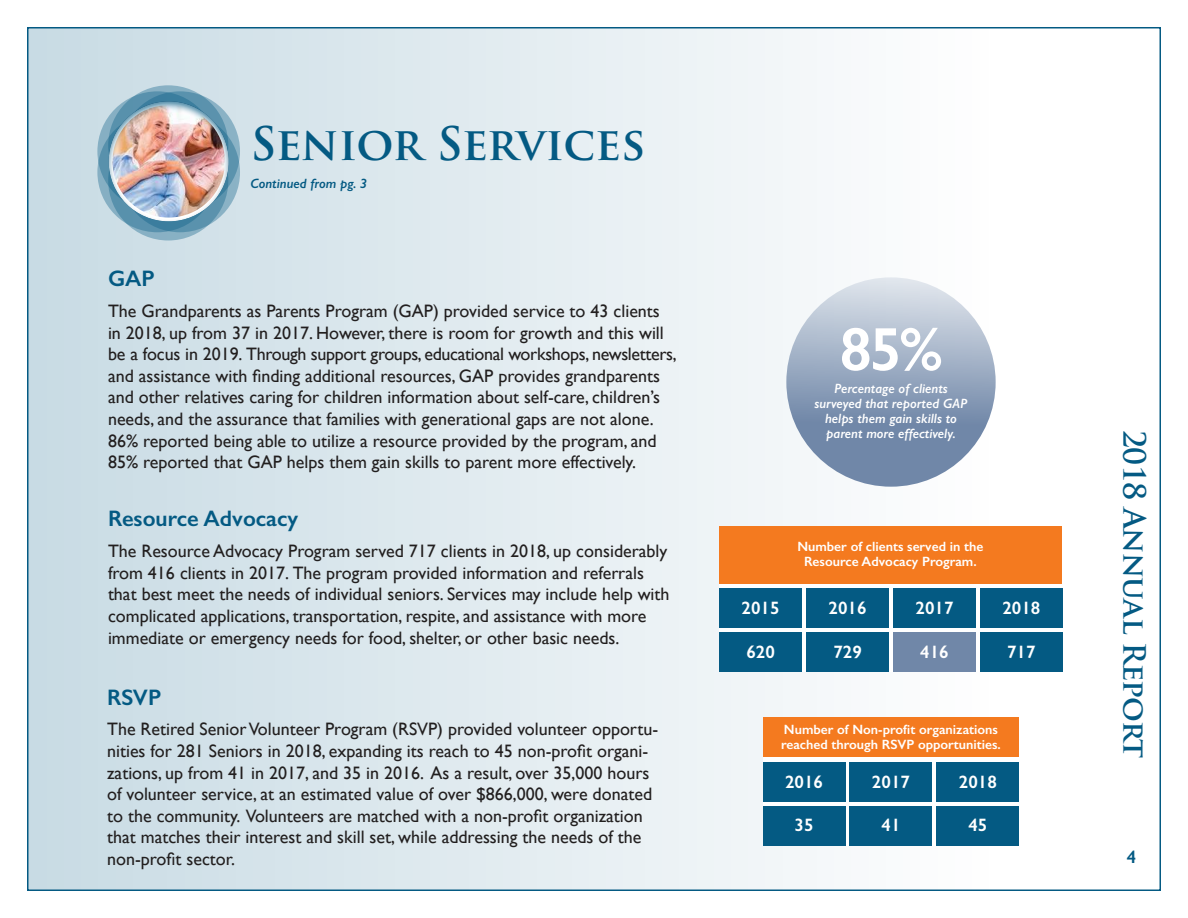
<style>
.page{position:relative;width:1188px;height:918px;background:#fff}
.page>*{position:absolute;margin:0;border:0;box-sizing:border-box;transform-origin:0 0}
.t1{font:600 61.5px "Gill Sans";color:#fff}
.t2{font:700 45px "Trajan Pro";letter-spacing:-.015em;color:#045a83}
.t3{font:700 30px "Trajan Pro";letter-spacing:-.02em;color:#045a83}
.t4{font:600 22.5px "Gill Sans";color:#045a83}
.t5{font:18px/21.6px "Gill Sans";color:#221f1f}
.t6{font:600 18px "Gill Sans";color:#fff}
.t7{font:600 18px "Gill Sans";color:#045a83}
.t8{font:600 13.5px/15px "Gill Sans";color:#fff}
.t9{font:italic 600 13.5px/15px "Gill Sans";color:#fff;text-align:center}
.t10{font:italic 600 13.5px "Gill Sans";color:#045a83}
</style>
<div class="page">
<div style="left:28px;top:27px;width:1133px;height:862px;background:linear-gradient(to right,#c8dbe4,#fff)"></div>
<div style="left:763px;top:718px;width:256px;height:127px;background:#fff"></div>
<div style="left:763px;top:762px;width:82px;height:39px;background:#045a83"></div>
<div style="left:763px;top:718px;width:256px;height:39px;background:#f47a1f"></div>
<div style="left:763px;top:806px;width:82px;height:39px;background:#045a83"></div>
<div style="left:850px;top:762px;width:82px;height:39px;background:#045a83"></div>
<div style="left:850px;top:806px;width:82px;height:39px;background:#045a83"></div>
<div style="left:937px;top:762px;width:82px;height:39px;background:#045a83"></div>
<div style="left:937px;top:806px;width:82px;height:39px;background:#045a83"></div>
<svg style="left:786px;top:277px;width:210px;height:210px;background:#96a7bf"></svg>
<svg style="left:99px;top:114px;width:117px;height:116px"></svg>
<svg style="left:110px;top:122px;width:116px;height:117px"></svg>
<svg style="left:122px;top:114px;width:116px;height:116px"></svg>
<div style="left:120px;top:112px;width:120px;height:120px;border:4px solid #045a83;border-radius:50%"></div>
<img style="left:108px;top:100px;width:123px;height:122px">
<svg style="left:720px;top:584px;width:342px;height:88px"></svg>
<div style="left:720px;top:589px;width:82px;height:39px;background:#045a83"></div>
<div style="left:720px;top:526px;width:342px;height:58px;background:#f47a1f"></div>
<div style="left:720px;top:633px;width:82px;height:39px;background:#045a83"></div>
<div style="left:807px;top:589px;width:82px;height:39px;background:#045a83"></div>
<div style="left:807px;top:633px;width:82px;height:39px;background:#045a83"></div>
<div style="left:893px;top:589px;width:83px;height:39px;background:#045a83"></div>
<div style="left:980px;top:589px;width:82px;height:39px;background:#045a83"></div>
<div style="left:893px;top:633px;width:83px;height:39px;background:#7087a8"></div>
<div style="left:980px;top:633px;width:82px;height:39px;background:#045a83"></div>
<p class="t4" style="left:108px;top:271px;width:48px">GAP</p>
<h2 class="t2" style="left:251px;top:121px;width:396px">SENIOR SERVICES</h2>
<p class="t10" style="left:251px;top:179px;width:118px">Continued from pg. 3</p>
<p class="t5" style="left:108px;top:301px;width:570px">The Grandparents as Parents Program (GAP) provided service to 43 clients in 2018, up from 37 in 2017. However, there is room for growth and this will be a focus in 2019. Through support groups, educational workshops, newsletters, and assistance with finding additional resources, GAP provides grandparents and other relatives caring for children information about self-care, children’s needs, and the assurance that families with generational gaps are not alone.<br>86% reported being able to utilize a resource provided by the program, and 85% reported that GAP helps them gain skills to parent more effectively.</p>
<p class="t4" style="left:108px;top:511px;width:192px">Resource Advocacy</p>
<p class="t5" style="left:108px;top:542px;width:563px">The Resource Advocacy Program served 717 clients in 2018, up considerably from 416 clients in 2017. The program provided information and referrals that best meet the needs of individual seniors. Services may include help with complicated applications, transportation, respite, and assistance with more immediate or emergency needs for food, shelter, or other basic needs.</p>
<p class="t4" style="left:107px;top:690px;width:56px">RSVP</p>
<p class="t5" style="left:107px;top:720px;width:553px">The Retired Senior Volunteer Program (RSVP) provided volunteer opportu&shy;nities for 281 Seniors in 2018, expanding its reach to 45 non-profit organi&shy;zations, up from 41 in 2017, and 35 in 2016. As a result, over 35,000 hours of volunteer service, at an estimated value of over $866,000, were donated to the community. Volunteers are matched with a non-profit organization that matches their interest and skill set, while addressing the needs of the non-profit sector.</p>
<h1 class="t1" style="left:839px;top:328px;width:105px">85%</h1>
<p class="t9" style="left:815px;top:382px;width:154px">Percentage of clients surveyed that reported GAP helps them gain skills to parent more effectively.</p>
<p class="t6" style="left:742px;top:602px;width:40px">2015</p>
<p class="t6" style="left:746px;top:645px;width:30px">620</p>
<p class="t8" style="left:797px;top:540px;width:188px;text-align:center">Number of clients served in the<br>Resource Advocacy Program.</p>
<p class="t6" style="left:829px;top:602px;width:40px">2016</p>
<p class="t6" style="left:833px;top:645px;width:30px">729</p>
<p class="t6" style="left:916px;top:602px;width:40px">2017</p>
<p class="t6" style="left:1002px;top:602px;width:40px">2018</p>
<p class="t6" style="left:920px;top:645px;width:30px">416</p>
<p class="t6" style="left:1007px;top:645px;width:30px">717</p>
<p class="t8" style="left:781px;top:721px;width:221px">Number of Non-profit organizations reached through RSVP opportunities.</p>
<p class="t6" style="left:785px;top:775px;width:40px">2016</p>
<p class="t6" style="left:795px;top:819px;width:21px">35</p>
<p class="t6" style="left:959px;top:775px;width:40px">2018</p>
<p class="t6" style="left:968px;top:819px;width:21px">45</p>
<p class="t6" style="left:872px;top:775px;width:40px">2017</p>
<p class="t6" style="left:881px;top:819px;width:21px">41</p>
<h3 class="t3" style="left:1149px;top:430px;width:330px;rotate:90deg">2018 ANNUAL REPORT</h3>
<p class="t7" style="left:1127px;top:851px;width:11px">4</p>
</div>
